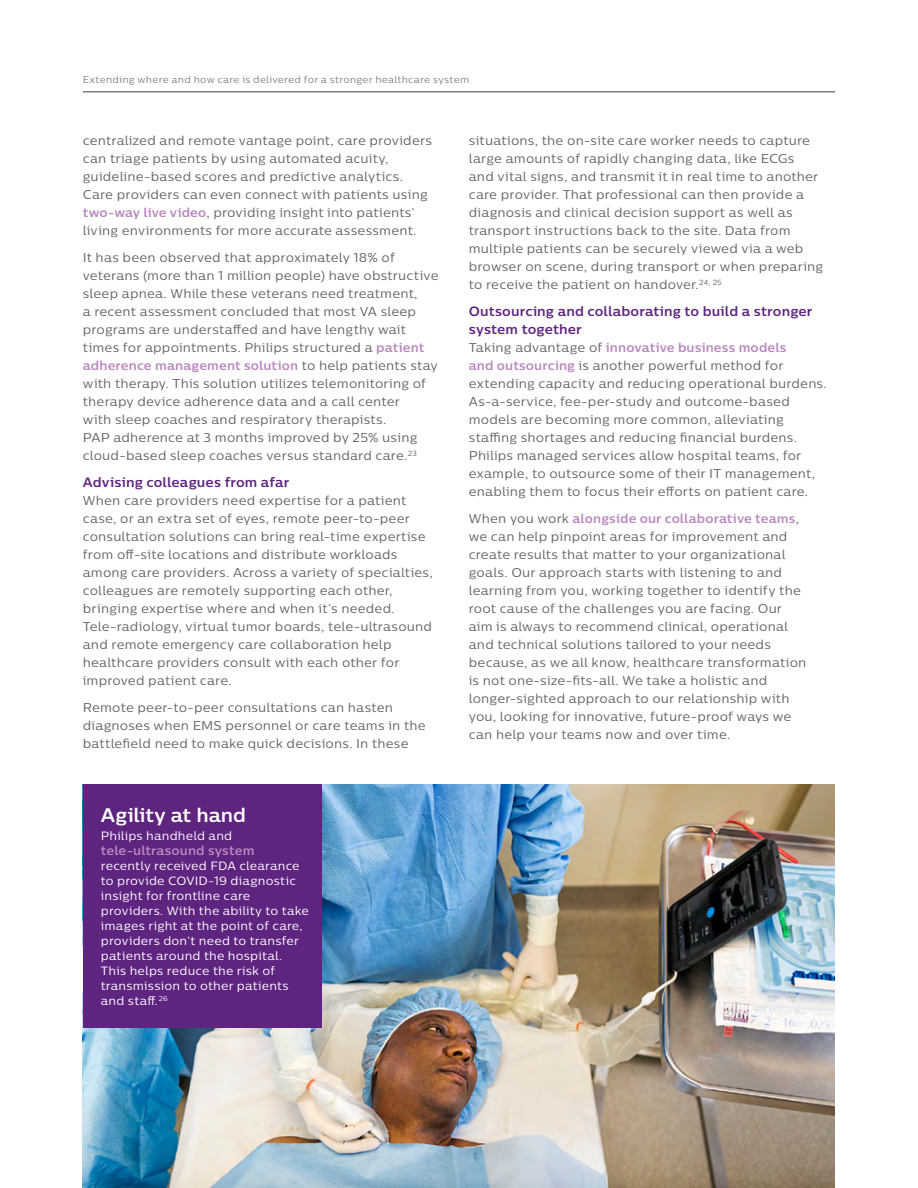
<style>
.page{position:relative;width:918px;height:1188px;background:#fff}
.page>*{position:absolute;margin:0;border:0;box-sizing:border-box;transform-origin:0 0}
.t1{font:700 19.5px "Centrale Sans";color:#fff}
.t2{font:700 13.5px/18px "Centrale Sans";letter-spacing:.01em;color:#5e2480}
.t3{font:12.75px/18px "Centrale Sans";letter-spacing:.015em;color:#636466}
.t4{font:700 12.75px "Centrale Sans";letter-spacing:.01em;color:#b888bd}
.t5{font:12px/15px "Centrale Sans";letter-spacing:.015em;color:#fff}
.t6{font:9.75px "Centrale Sans";letter-spacing:.025em;color:#808285}
.s1{font-weight:700;color:#b888bd}
</style>
<div class="page">
<hr style="left:83px;top:91px;width:752px;height:1px;background:#414042">
<img style="left:83px;top:784px;width:751px;height:404px">
<div style="left:83px;top:784px;width:238px;height:244px;background:#5e2480"></div>
<p class="t6" style="left:83px;top:73px;width:388px">Extending where and how care is delivered for a stronger healthcare system</p>
<p class="t3" style="left:83px;top:132px;width:351px">centralized and remote vantage point, care providers can triage patients by using automated acuity, guideline-based scores and predictive analytics.<br>Care providers can even connect with patients using <span class="s1">two-way live video</span>, providing insight into patients’ living environments for more accurate assessment.</p>
<p class="t3" style="left:83px;top:249px;width:357px">It has been observed that approximately 18% of veterans (more than 1 million people) have obstructive sleep apnea. While these veterans need treatment,<br>a recent assessment concluded that most VA sleep programs are understaffed and have lengthy wait times for appointments. Philips structured a <span class="s1">patient adherence management solution</span> to help patients stay with therapy. This solution utilizes telemonitoring of therapy device adherence data and a call center<br>with sleep coaches and respiratory therapists.<br>PAP adherence at 3 months improved by 25% using cloud-based sleep coaches versus standard care.<sup>23</sup></p>
<p class="t2" style="left:83px;top:473px;width:208px">Advising colleagues from afar</p>
<p class="t3" style="left:83px;top:492px;width:352px">When care providers need expertise for a patient case, or an extra set of eyes, remote peer-to-peer consultation solutions can bring real-time expertise from off-site locations and distribute workloads among care providers. Across a variety of specialties, colleagues are remotely supporting each other, bringing expertise where and when it’s needed.<br>Tele-radiology, virtual tumor boards, tele-ultrasound and remote emergency care collaboration help healthcare providers consult with each other for improved patient care.</p>
<p class="t3" style="left:83px;top:699px;width:344px">Remote peer-to-peer consultations can hasten diagnoses when EMS personnel or care teams in the battlefield need to make quick decisions. In these</p>
<h1 class="t1" style="left:101px;top:803px;width:147px">Agility at hand</h1>
<p class="t5" style="left:101px;top:828px;width:133px">Philips handheld and</p>
<p class="t4" style="left:101px;top:843px;width:155px">tele-ultrasound system</p>
<p class="t5" style="left:101px;top:858px;width:210px">recently received FDA clearance to provide COVID-19 diagnostic insight for frontline care providers. With the ability to take images right at the point of care, providers don’t need to transfer patients around the hospital.<br>This helps reduce the risk of transmission to other patients and staff.<sup>26</sup></p>
<p class="t3" style="left:469px;top:132px;width:356px">situations, the on-site care worker needs to capture large amounts of rapidly changing data, like ECGs<br>and vital signs, and transmit it in real time to another care provider. That professional can then provide a diagnosis and clinical decision support as well as transport instructions back to the site. Data from multiple patients can be securely viewed via a web browser on scene, during transport or when preparing to receive the patient on handover.<sup>24,</sup> <sup>25</sup></p>
<p class="t2" style="left:469px;top:302px;width:345px">Outsourcing and collaborating to build a stronger system together</p>
<p class="t3" style="left:469px;top:339px;width:359px">Taking advantage of <span class="s1">innovative business models<br>and outsourcing</span> is another powerful method for extending capacity and reducing operational burdens.<br>As-a-service, fee-per-study and outcome-based models are becoming more common, alleviating staffing shortages and reducing financial burdens.<br>Philips managed services allow hospital teams, for example, to outsource some of their IT management, enabling them to focus their efforts on patient care.</p>
<p class="t3" style="left:469px;top:510px;width:339px">When you work <span class="s1">alongside our collaborative teams</span>, we can help pinpoint areas for improvement and create results that matter to your organizational goals. Our approach starts with listening to and learning from you, working together to identify the root cause of the challenges you are facing. Our aim is always to recommend clinical, operational and technical solutions tailored to your needs because, as we all know, healthcare transformation is not one-size-fits-all. We take a holistic and longer-sighted approach to our relationship with you, looking for innovative, future-proof ways we can help your teams now and over time.</p>
</div>
